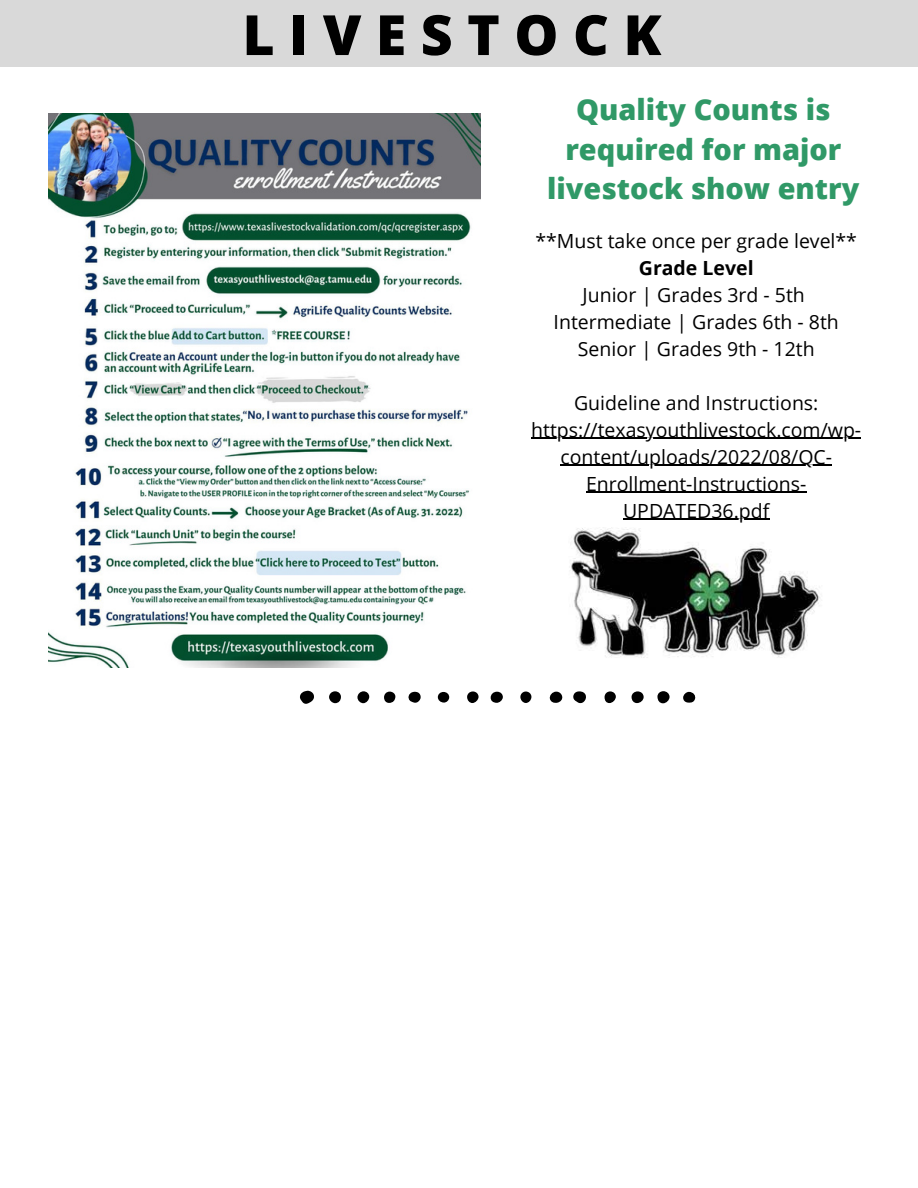
<style>
.page{position:relative;width:918px;height:1188px;background:#fff}
.page>*{position:absolute;margin:0;border:0;box-sizing:border-box;transform-origin:0 0}
.t1{font:800 55.5px "Open Sans";letter-spacing:.26em;color:#000}
.t2{font:800 28.95px/39.6px "Open Sans";color:#309967;text-align:center}
.t3{font:19.5px/27px "Open Sans";color:#000;text-align:center}
.t4{font:700 19.5px "Open Sans";color:#000}
</style>
<div class="page">
<img style="left:571px;top:527px;width:249px;height:131px">
<div style="left:0;top:0;width:918px;height:66px;background:#d9d9d9"></div>
<img style="left:48px;top:113px;width:432px;height:555px">
<svg style="left:300px;top:691px;width:14px;height:13px"></svg>
<svg style="left:573px;top:691px;width:13px;height:12px"></svg>
<div style="left:657px;top:691px;width:13px;height:12px;background:#000;border-radius:50%"></div>
<div style="left:632px;top:691px;width:12px;height:12px;background:#000;border-radius:50%"></div>
<div style="left:329px;top:691px;width:12px;height:12px;background:#000;border-radius:50%"></div>
<svg style="left:549px;top:692px;width:14px;height:11px"></svg>
<div style="left:357px;top:691px;width:12px;height:12px;background:#000;border-radius:50%"></div>
<div style="left:491px;top:692px;width:12px;height:11px;background:#000;border-radius:50%"></div>
<svg style="left:408px;top:692px;width:13px;height:11px"></svg>
<div style="left:605px;top:691px;width:11px;height:12px;background:#000;border-radius:5px"></div>
<svg style="left:683px;top:692px;width:13px;height:11px"></svg>
<div style="left:467px;top:691px;width:12px;height:12px;background:#000;border-radius:50%"></div>
<div style="left:384px;top:692px;width:12px;height:11px;background:#000;border-radius:5px"></div>
<svg style="left:520px;top:692px;width:11px;height:11px"></svg>
<div style="left:438px;top:692px;width:11px;height:11px;background:#000;border-radius:50%"></div>
<hr style="left:531px;top:438px;width:330px;height:1px;background:#000">
<hr style="left:560px;top:465px;width:272px;height:1px;background:#000">
<hr style="left:586px;top:492px;width:220px;height:1px;background:#000">
<hr style="left:623px;top:519px;width:146px;height:1px;background:#000">
<h1 class="t1" style="left:242px;top:-4px;width:421px">LIVESTOCK</h1>
<h2 class="t2" style="left:547px;top:89px;width:314px">Quality Counts is required for major livestock show entry</h2>
<p class="t3" style="left:535px;top:227px;width:323px">**Must take once per grade level**</p>
<p class="t4" style="left:639px;top:254px;width:116px">Grade Level</p>
<p class="t3" style="left:554px;top:281px;width:287px">Junior | Grades 3rd - 5th<br>Intermediate | Grades 6th - 8th<br>Senior | Grades 9th - 12th</p>
<p class="t3" style="left:531px;top:389px;width:331px">Guideline and Instructions: https://texasyouthlivestock.com/wp&shy;content/uploads/2022/08/QC-<br>Enrollment-Instructions-<br>UPDATED36.pdf</p>
</div>
